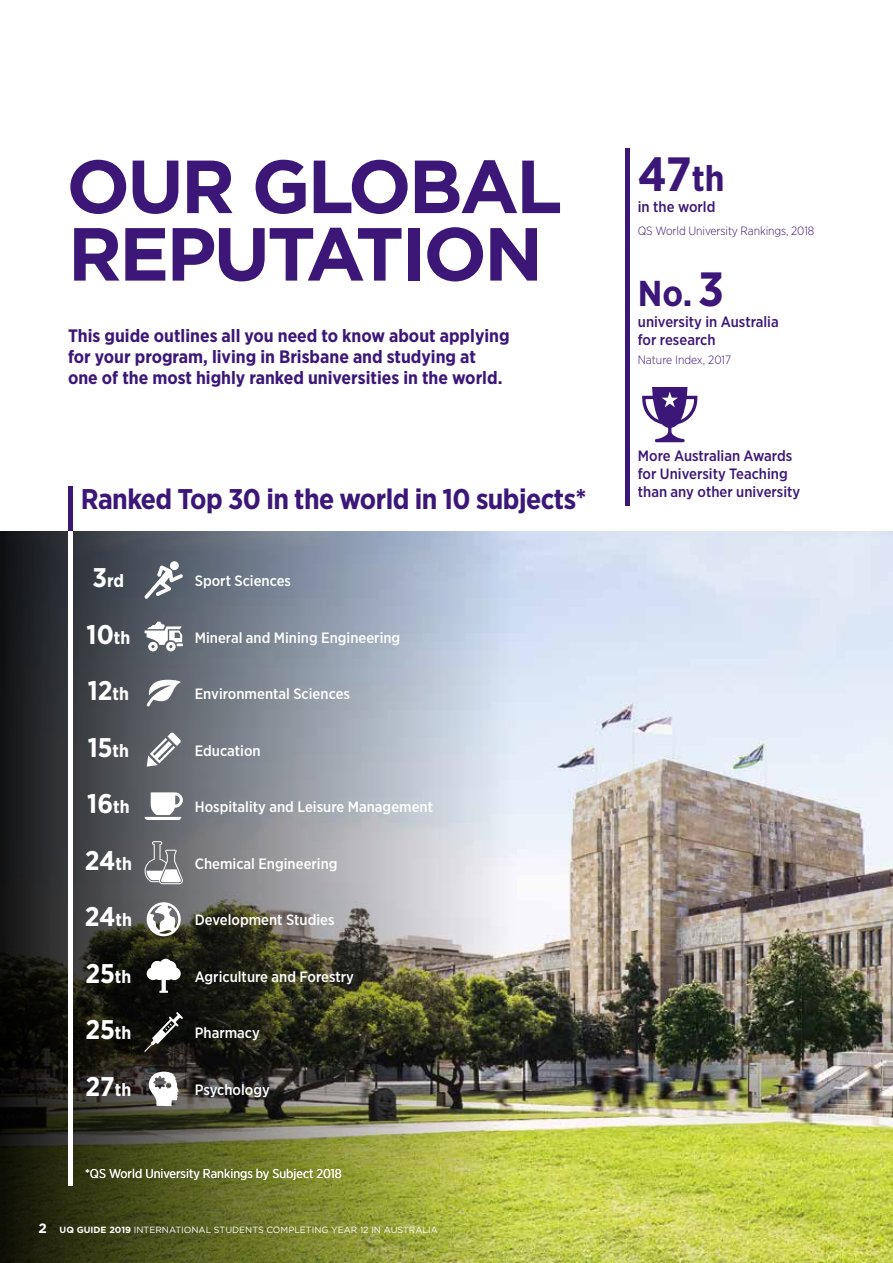
<style>
.page{position:relative;width:893px;height:1263px;background:#fff}
.page>*{position:absolute;margin:0;border:0;box-sizing:border-box;transform-origin:0 0}
.t1{font:700 75px/67.5px "Gotham";letter-spacing:-.04em;color:#3c1778}
.t2{font:700 48px "Gotham Narrow";color:#3c1778}
.t3{font:700 36px "Gotham Narrow";color:#3c1778}
.t4{font:700 28.5px "Gotham Narrow";letter-spacing:-.02em;color:#3c1778}
.t5{font:700 27px/56.6px "Gotham Narrow";color:#fff;text-align:justify}
.t6{font:700 18px/21px "Gotham Narrow";color:#3c1778}
.t7{font:700 18px "Gotham Narrow";color:#fff}
.t8{font:500 15px "Gotham Narrow";color:#fff}
.t9{font:500 15px/18px "Gotham Narrow";color:#3c1778}
.t10{font:12.75px "Gotham Narrow";color:#fff}
.t11{font:300 12px "Gotham Narrow";letter-spacing:-.01em;color:#3c1778}
.t12{font:9px "Gotham";color:#fff}
.s1{font-size:27px}
.s2{font-size:18px}
.s3{font-weight:700;font-size:13.5px}
.s4{font-weight:700}
.s5{font-size:36px}
.s6{font-size:48px}
</style>
<div class="page">
<img style="left:519px;top:531px;width:374px;height:732px">
<hr style="left:68px;top:486px;width:4px;height:45px;background:#3c1778">
<img style="left:0;top:531px;width:519px;height:732px">
<hr style="left:68px;top:531px;width:4px;height:655px;background:#fff">
<svg style="left:147px;top:732px;width:34px;height:35px"></svg>
<svg style="left:149px;top:1071px;width:30px;height:35px"></svg>
<svg style="left:146px;top:677px;width:36px;height:30px"></svg>
<svg style="left:147px;top:959px;width:34px;height:34px"></svg>
<svg style="left:147px;top:902px;width:34px;height:34px"></svg>
<svg style="left:145px;top:622px;width:38px;height:29px"></svg>
<svg style="left:144px;top:561px;width:39px;height:38px"></svg>
<svg style="left:145px;top:792px;width:38px;height:28px"></svg>
<svg style="left:145px;top:1012px;width:38px;height:40px;background:#383735"></svg>
<svg style="left:145px;top:841px;width:38px;height:43px"></svg>
<svg style="left:642px;top:387px;width:55px;height:55px"></svg>
<hr style="left:625px;top:149px;width:4px;height:357px;background:#3c1778">
<h1 class="t1" style="left:66px;top:152px;width:497px">OUR GLOBAL<br>REPUTATION</h1>
<p class="t6" style="left:68px;top:325px;width:443px">This guide outlines all you need to know about applying for your program, living in Brisbane and studying at one of the most highly ranked universities in the world.</p>
<h3 class="t4" style="left:81px;top:480px;width:507px">Ranked Top 30 in the world in 10 subjects*</h3>
<p class="t7" style="left:93px;top:569px;width:33px"><span class="s1">3</span>rd</p>
<h3 class="t5" style="left:85px;top:606px;width:49px">10<span class="s2">th </span>12<span class="s2">th </span>15<span class="s2">th </span>16<span class="s2">th </span>24<span class="s2">th </span>24<span class="s2">th </span>25<span class="s2">th </span>25<span class="s2">th </span>27<span class="s2">th</span></h3>
<p class="t8" style="left:195px;top:571px;width:98px">Sport Sciences</p>
<p class="t8" style="left:195px;top:628px;width:207px">Mineral and Mining Engineering</p>
<p class="t8" style="left:195px;top:684px;width:157px">Environmental Sciences</p>
<p class="t8" style="left:195px;top:741px;width:67px">Education</p>
<p class="t8" style="left:195px;top:797px;width:240px">Hospitality and Leisure Management</p>
<p class="t8" style="left:195px;top:854px;width:144px">Chemical Engineering</p>
<p class="t8" style="left:195px;top:910px;width:141px">Development Studies</p>
<p class="t8" style="left:195px;top:967px;width:161px">Agriculture and Forestry</p>
<p class="t8" style="left:195px;top:1023px;width:67px">Pharmacy</p>
<p class="t8" style="left:195px;top:1080px;width:77px">Psychology</p>
<p class="t10" style="left:85px;top:1166px;width:258px">*QS World University Rankings by Subject 2018</p>
<p class="t12" style="left:38px;top:1224px;width:401px"><span class="s3">2</span> <span class="s4">UQ GUIDE 2019</span> INTERNATIONAL STUDENTS COMPLETING YEAR 12 IN AUSTRALIA</p>
<h2 class="t2" style="left:638px;top:144px;width:88px">47<span class="s5">th</span></h2>
<p class="t9" style="left:638px;top:197px;width:79px">in the world</p>
<p class="t11" style="left:638px;top:224px;width:178px">QS World University Rankings, 2018</p>
<h3 class="t3" style="left:638px;top:270px;width:88px">No. <span class="s6">3</span></h3>
<p class="t9" style="left:638px;top:312px;width:142px">university in Australia for research</p>
<p class="t11" style="left:638px;top:352px;width:95px">Nature Index, 2017</p>
<p class="t9" style="left:638px;top:446px;width:164px">More Australian Awards for University Teaching than any other university</p>
</div>
